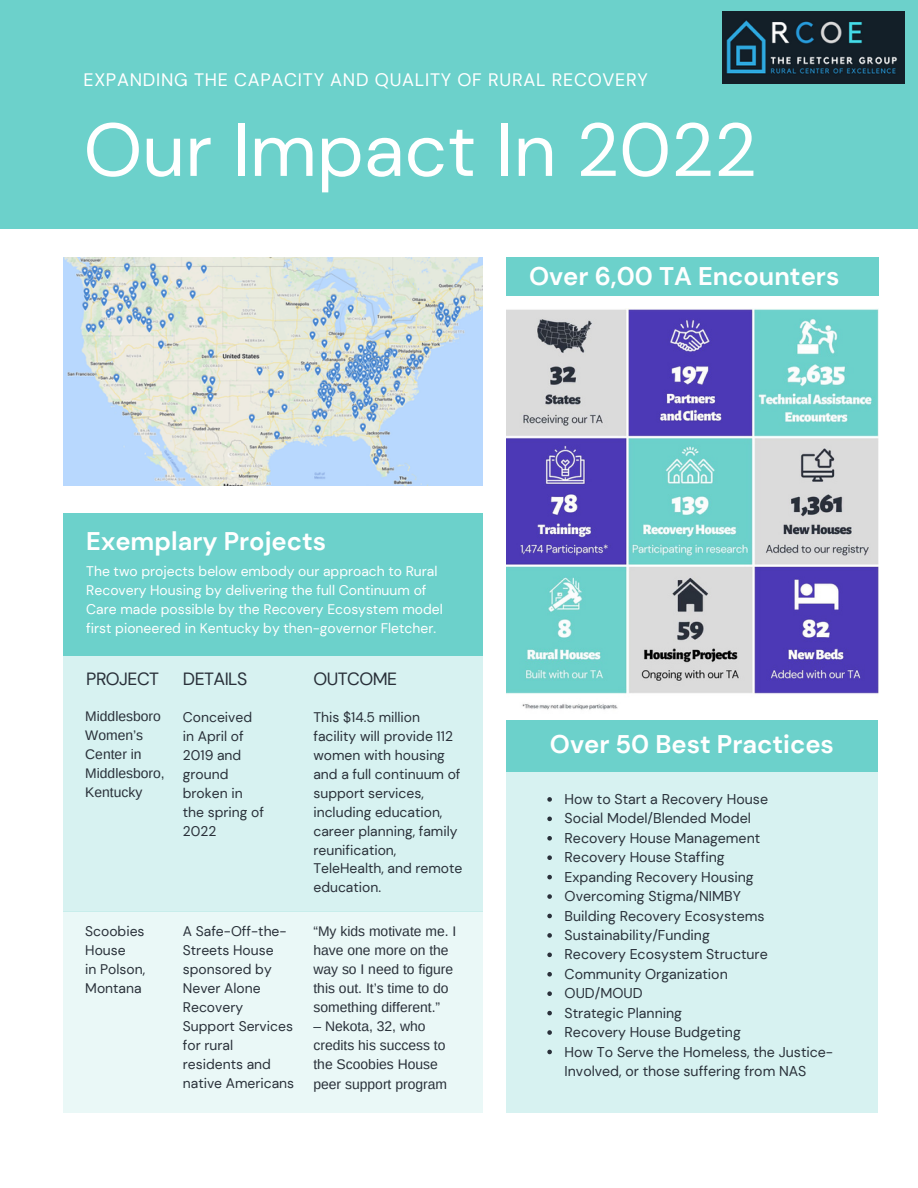
<style>
.page{position:relative;width:918px;height:1188px;background:#fff}
.page>*{position:absolute;margin:0;border:0;box-sizing:border-box;transform-origin:0 0}
.t1{font:75px "DM Sans";color:#fff}
.t2{font:700 25.5px "DM Sans";color:#fff}
.t3{font:18px "DM Sans";letter-spacing:.04em;color:#fff}
.t4{font:17.7px "DM Sans";letter-spacing:-.03em;color:#293039}
.t5{font:14.1px/19.5px "DM Sans";color:#293039}
.t6{font:13.95px/18.9px "DM Sans";color:#293039}
.t7{font:13.95px/19.2px "Arimo";color:#293039}
.t8{font:13.95px/18.9px "DM Sans";color:#fff}
</style>
<div class="page">
<div style="left:0;top:0;width:918px;height:228px;background:#6cd1cb"></div>
<img style="left:722px;top:11px;width:183px;height:72px">
<img style="left:63px;top:257px;width:420px;height:229px">
<div style="left:63px;top:513px;width:420px;height:143px;background:#6cd1cb"></div>
<div style="left:63px;top:656px;width:420px;height:255px;background:#d7f2f1"></div>
<div style="left:63px;top:911px;width:420px;height:201px;background:#eaf8f7"></div>
<div style="left:506px;top:257px;width:372px;height:38px;background:#6cd1cb"></div>
<div style="left:506px;top:771px;width:372px;height:341px;background:#d7f2f1"></div>
<div style="left:506px;top:720px;width:372px;height:52px;background:#6cd1cb"></div>
<svg style="left:547px;top:797px;width:5px;height:5px"></svg>
<svg style="left:547px;top:817px;width:5px;height:4px"></svg>
<svg style="left:547px;top:836px;width:5px;height:5px"></svg>
<svg style="left:547px;top:855px;width:5px;height:5px"></svg>
<svg style="left:547px;top:875px;width:5px;height:4px"></svg>
<svg style="left:547px;top:894px;width:5px;height:5px"></svg>
<svg style="left:547px;top:914px;width:5px;height:4px"></svg>
<svg style="left:547px;top:933px;width:5px;height:5px"></svg>
<svg style="left:547px;top:953px;width:5px;height:4px"></svg>
<svg style="left:547px;top:972px;width:5px;height:5px"></svg>
<svg style="left:547px;top:991px;width:5px;height:5px"></svg>
<svg style="left:547px;top:1011px;width:5px;height:4px"></svg>
<svg style="left:547px;top:1030px;width:5px;height:5px"></svg>
<svg style="left:547px;top:1050px;width:5px;height:4px"></svg>
<img style="left:506px;top:309px;width:372px;height:401px">
<p class="t3" style="left:84px;top:68px;width:566px">EXPANDING THE CAPACITY AND QUALITY OF RURAL RECOVERY</p>
<p class="t1" style="left:84px;top:102px;width:675px">Our Impact In 2022</p>
<p class="t2" style="left:529px;top:259px;width:312px">Over 6,00 TA Encounters</p>
<p class="t2" style="left:86px;top:524px;width:241px">Exemplary Projects</p>
<p class="t8" style="left:86px;top:562px;width:358px">The two projects below embody our approach to Rural Recovery Housing by delivering the full Continuum of Care made possible by the Recovery Ecosystem model first pioneered in Kentucky by then-governor Fletcher.</p>
<p class="t4" style="left:86px;top:667px;width:74px">PROJECT</p>
<p class="t4" style="left:183px;top:667px;width:66px">DETAILS</p>
<p class="t4" style="left:313px;top:667px;width:85px">OUTCOME</p>
<p class="t7" style="left:85px;top:706px;width:81px">Middlesboro<br>Women’s<br>Center in<br>Middlesboro,<br>Kentucky</p>
<p class="t6" style="left:183px;top:708px;width:83px">Conceived in April of<br>2019 and ground broken in the spring of<br>2022</p>
<p class="t6" style="left:85px;top:922px;width:61px">Scoobies<br>House</p>
<p class="t6" style="left:85px;top:960px;width:61px">in Polson,<br>Montana</p>
<p class="t6" style="left:183px;top:922px;width:113px">A Safe-Off-the-<br>Streets House sponsored by<br>Never Alone<br>Recovery<br>Support Services for rural residents and native Americans</p>
<p class="t6" style="left:313px;top:708px;width:150px">This $14.5 million facility will provide 112 women with housing and a full continuum of support services, including education, career planning, family reunification,<br>TeleHealth, and remote education.</p>
<p class="t7" style="left:313px;top:921px;width:144px">“My kids motivate me. I have one more on the way so I need to figure this out. It’s time to do something different.”</p>
<p class="t7" style="left:313px;top:1017px;width:135px">– Nekota, 32, who credits his success to the Scoobies House peer support program</p>
<p class="t2" style="left:550px;top:728px;width:286px">Over 50 Best Practices</p>
<p class="t5" style="left:565px;top:789px;width:205px">How to Start a Recovery House</p>
<p class="t5" style="left:565px;top:809px;width:188px">Social Model/Blended Model</p>
<p class="t5" style="left:565px;top:828px;width:197px">Recovery House Management</p>
<p class="t5" style="left:565px;top:848px;width:162px">Recovery House Staffing</p>
<p class="t5" style="left:565px;top:867px;width:191px">Expanding Recovery Housing</p>
<p class="t5" style="left:565px;top:887px;width:178px">Overcoming Stigma/NIMBY</p>
<p class="t5" style="left:565px;top:906px;width:201px">Building Recovery Ecosystems</p>
<p class="t5" style="left:565px;top:925px;width:147px">Sustainability/Funding</p>
<p class="t5" style="left:565px;top:945px;width:205px">Recovery Ecosystem Structure</p>
<p class="t5" style="left:565px;top:964px;width:165px">Community Organization</p>
<p class="t5" style="left:565px;top:984px;width:80px">OUD/MOUD</p>
<p class="t5" style="left:565px;top:1003px;width:119px">Strategic Planning</p>
<p class="t5" style="left:565px;top:1023px;width:178px">Recovery House Budgeting</p>
<p class="t5" style="left:565px;top:1042px;width:270px">How To Serve the Homeless, the Justice-<br>Involved, or those suffering from NAS</p>
</div>
